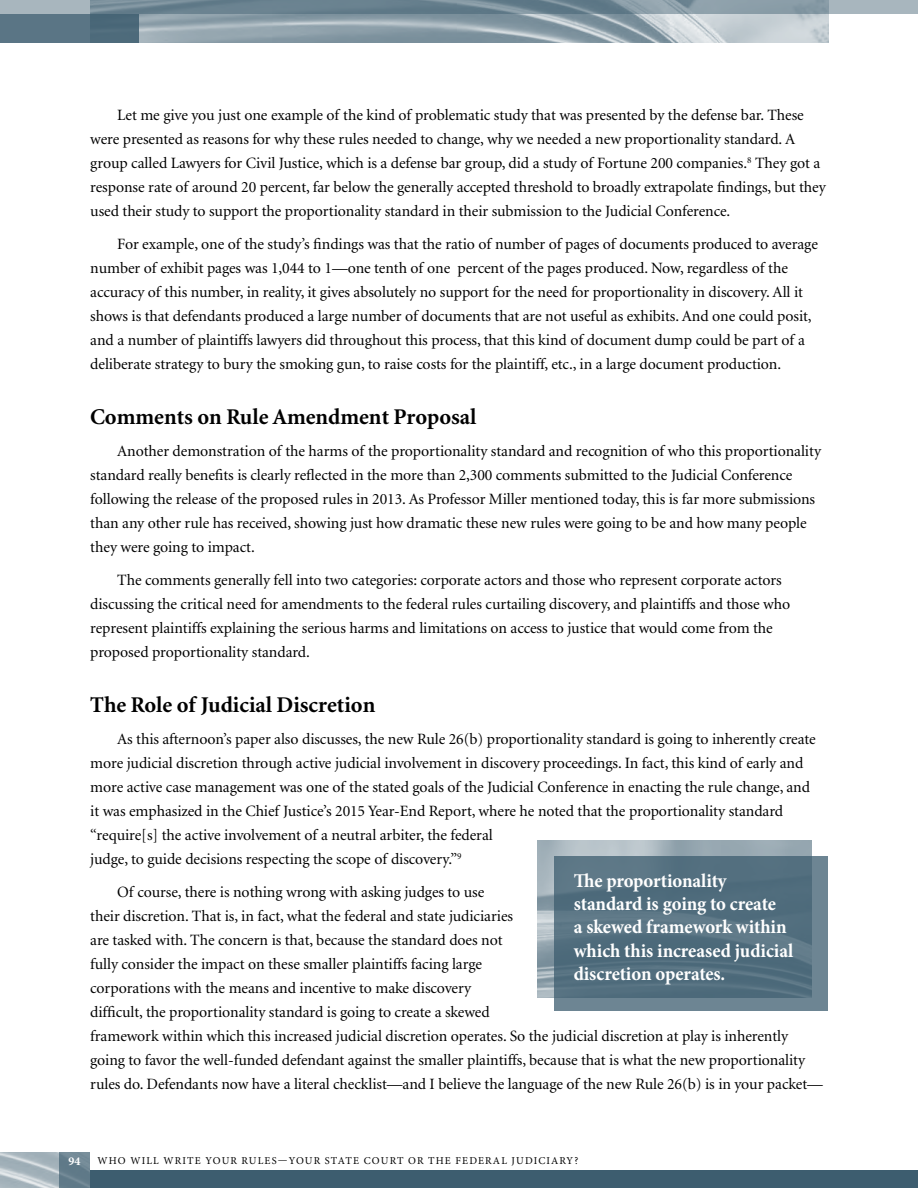
<style>
.page{position:relative;width:918px;height:1188px;background:#fff}
.page>*{position:absolute;margin:0;border:0;box-sizing:border-box;transform-origin:0 0}
.t1{font:700 22.5px "Minion";color:#000}
.t2{font:700 19.5px/23.2px "Minion Pro";letter-spacing:-.005em;color:#fff;scale:.96 1}
.t3{font:15.75px/24px "Minion";letter-spacing:-.005em;color:#000}
.t4{font:700 12px "Minion Pro";color:#fff}
.t5{font:10.5px "Minion Pro";letter-spacing:.11em;color:#000}
</style>
<div class="page">
<div style="left:0;top:1170px;width:918px;height:18px;background:#3d5d6f"></div>
<img style="left:139px;top:14px;width:689px;height:29px">
<svg style="left:0;top:0;width:917px;height:14px;background:#7d929e"></svg>
<div style="left:0;top:14px;width:139px;height:29px;background:linear-gradient(to right,#5f7989,#4b6979)"></div>
<svg style="left:917px;top:0;width:1px;height:14px"></svg>
<img style="left:0;top:1152px;width:59px;height:36px">
<svg style="left:59px;top:1152px;width:31px;height:36px"></svg>
<svg style="left:554px;top:856px;width:274px;height:155px;background:#577282"></svg>
<p class="t3" style="left:90px;top:103px;width:737px;text-indent:27px">Let me give you just one example of the kind of problematic study that was presented by the defense bar. These were presented as reasons for why these rules needed to change, why we needed a new proportionality standard. A group called Lawyers for Civil Justice, which is a defense bar group, did a study of Fortune 200 companies.<sup>8</sup> They got a response rate of around 20 percent, far below the generally accepted threshold to broadly extrapolate findings, but they used their study to support the proportionality standard in their submission to the Judicial Conference.</p>
<p class="t3" style="left:90px;top:232px;width:729px;text-indent:27px">For example, one of the study’s findings was that the ratio of number of pages of documents produced to average number of exhibit pages was 1,044 to 1—one tenth of one percent of the pages produced. Now, regardless of the accuracy of this number, in reality, it gives absolutely no support for the need for proportionality in discovery. All it shows is that defendants produced a large number of documents that are not useful as exhibits. And one could posit, and a number of plaintiffs lawyers did throughout this process, that this kind of document dump could be part of a deliberate strategy to bury the smoking gun, to raise costs for the plaintiff, etc., in a large document production.</p>
<h1 class="t1" style="left:90px;top:406px;width:388px">Comments on Rule Amendment Proposal</h1>
<p class="t3" style="left:90px;top:439px;width:732px;text-indent:27px">Another demonstration of the harms of the proportionality standard and recognition of who this proportionality standard really benefits is clearly reflected in the more than 2,300 comments submitted to the Judicial Conference following the release of the proposed rules in 2013. As Professor Miller mentioned today, this is far more submissions than any other rule has received, showing just how dramatic these new rules were going to be and how many people they were going to impact.</p>
<p class="t3" style="left:90px;top:568px;width:702px;text-indent:27px">The comments generally fell into two categories: corporate actors and those who represent corporate actors discussing the critical need for amendments to the federal rules curtailing discovery, and plaintiffs and those who represent plaintiffs explaining the serious harms and limitations on access to justice that would come from the proposed proportionality standard.</p>
<h1 class="t1" style="left:90px;top:694px;width:287px">The Role of Judicial Discretion</h1>
<p class="t3" style="left:90px;top:727px;width:727px;text-indent:27px">As this afternoon’s paper also discusses, the new Rule 26(b) proportionality standard is going to inherently create more judicial discretion through active judicial involvement in discovery proceedings. In fact, this kind of early and more active case management was one of the stated goals of the Judicial Conference in enacting the rule change, and it was emphasized in the Chief Justice’s 2015 Year-End Report, where he noted that the proportionality standard “require[s] the active involvement of a neutral arbiter, the federal<br>judge, to guide decisions respecting the scope of discovery.”<sup>9</sup></p>
<p class="t3" style="left:90px;top:880px;width:734px;text-indent:27px">Of course, there is nothing wrong with asking judges to use<br>their discretion. That is, in fact, what the federal and state judiciaries<br>are tasked with. The concern is that, because the standard does not<br>fully consider the impact on these smaller plaintiffs facing large<br>corporations with the means and incentive to make discovery<br>difficult, the proportionality standard is going to create a skewed<br>framework within which this increased judicial discretion operates. So the judicial discretion at play is inherently going to favor the well-funded defendant against the smaller plaintiffs, because that is what the new proportionality rules do. Defendants now have a literal checklist—and I believe the language of the new Rule 26(b) is in your packet—</p>
<p class="t2" style="left:574px;top:869px;width:230px">The proportionality standard is going to create<br>a skewed framework within which this increased judicial discretion operates.</p>
<p class="t4" style="left:69px;top:1152px;width:13px">94</p>
<p class="t5" style="left:98px;top:1153px;width:482px">WHO WILL WRITE YOUR RULES—YOUR STATE COURT OR THE FEDERAL JUDICIARY?</p>
</div>
